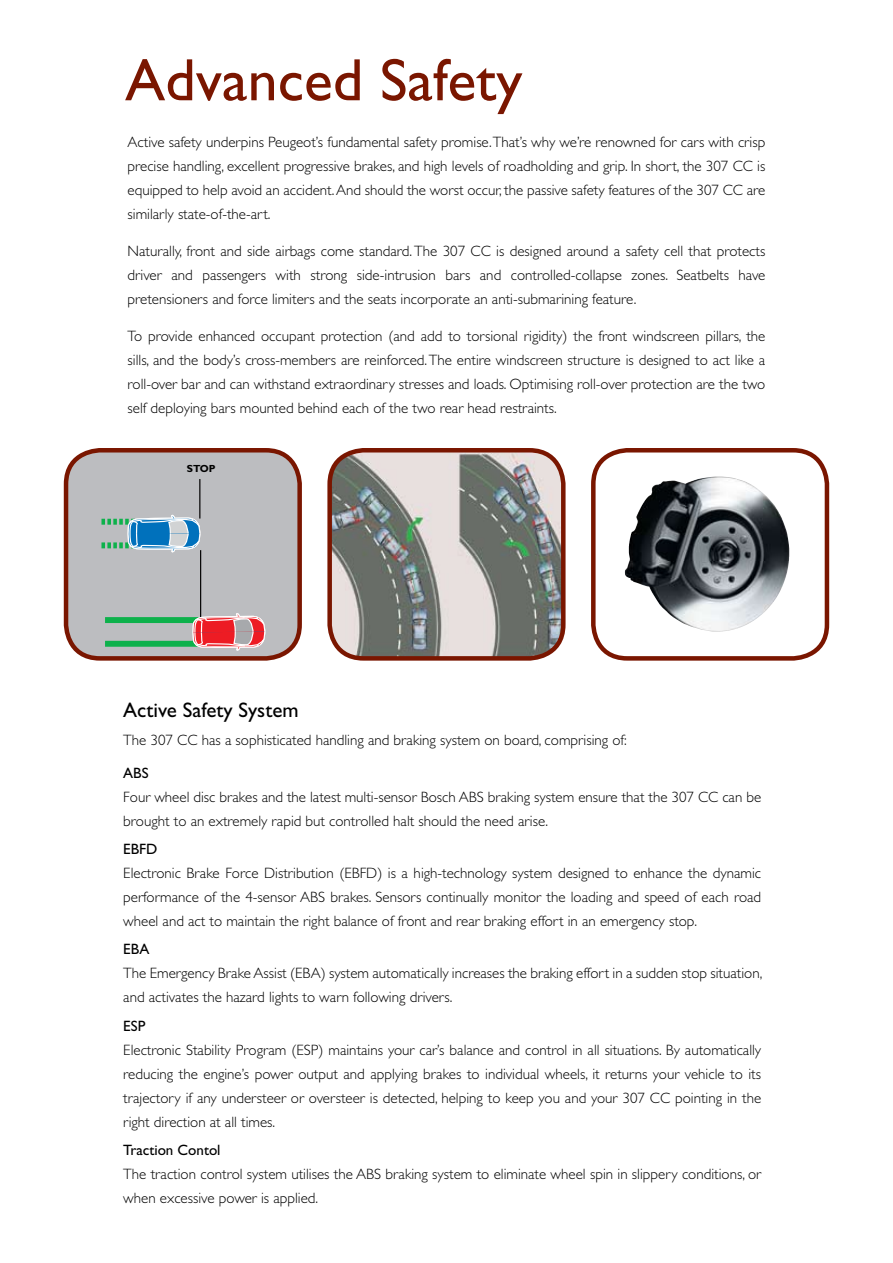
<style>
.page{position:relative;width:893px;height:1263px;background:#fff}
.page>*{position:absolute;margin:0;border:0;box-sizing:border-box;transform-origin:0 0}
.t1{font:60px "Gill Sans";color:#7a1600}
.t2{font:21px "Gill Sans";color:#000}
.t3{font:300 15px/24px "Gill Sans";color:#000;text-align:justify}
.t4{font:15px "Gill Sans";color:#000}
.t5{font:700 10.35px "Gill Sans";color:#000}
</style>
<div class="page">
<div style="left:68px;top:450px;width:229px;height:206px;background:#bcbdc0"></div>
<svg style="left:101px;top:515px;width:100px;height:38px;background:#80afc4"></svg>
<div style="left:105px;top:617px;width:102px;height:6px;background:#0db14b"></div>
<div style="left:105px;top:641px;width:102px;height:6px;background:#0db14b"></div>
<hr style="left:199px;top:479px;width:1px;height:39px;background:#000">
<hr style="left:200px;top:550px;width:1px;height:68px;background:#000">
<svg style="left:192px;top:613px;width:74px;height:38px;background:#da8083"></svg>
<div style="left:64px;top:448px;width:238px;height:213px;border:4px solid #7a1600;border-radius:34px"></div>
<img style="left:332px;top:453px;width:229px;height:203px">
<div style="left:327px;top:448px;width:239px;height:213px;border:4px solid #7a1600;border-radius:34px"></div>
<img style="left:624px;top:478px;width:78px;height:108px">
<div style="left:591px;top:448px;width:238px;height:213px;border:4px solid #7a1600;border-radius:34px"></div>
<h1 class="t1" style="left:125px;top:46px;width:399px">Advanced Safety</h1>
<p class="t3" style="left:128px;top:130px;width:639px">Active safety underpins Peugeot’s fundamental safety promise.That’s why we’re renowned for cars with crisp precise handling, excellent progressive brakes, and high levels of roadholding and grip. In short, the 307 CC is equipped to help avoid an accident. And should the worst occur, the passive safety features of the 307 CC are similarly state-of-the-art.</p>
<p class="t3" style="left:128px;top:239px;width:639px">Naturally, front and side airbags come standard. The 307 CC is designed around a safety cell that protects driver and passengers with strong side-intrusion bars and controlled-collapse zones. Seatbelts have pretensioners and force limiters and the seats incorporate an anti-submarining feature.</p>
<p class="t3" style="left:128px;top:324px;width:639px">To provide enhanced occupant protection (and add to torsional rigidity) the front windscreen pillars, the sills, and the body’s cross-members are reinforced. The entire windscreen structure is designed to act like a roll-over bar and can withstand extraordinary stresses and loads. Optimising roll-over protection are the two self deploying bars mounted behind each of the two rear head restraints.</p>
<p class="t5" style="left:187px;top:463px;width:30px">STOP</p>
<h2 class="t2" style="left:123px;top:698px;width:177px">Active Safety System</h2>
<p class="t3" style="left:123px;top:728px;width:505px">The 307 CC has a sophisticated handling and braking system on board, comprising of:</p>
<p class="t4" style="left:123px;top:764px;width:27px">ABS</p>
<p class="t3" style="left:123px;top:785px;width:639px">Four wheel disc brakes and the latest multi-sensor Bosch ABS braking system ensure that the 307 CC can be brought to an extremely rapid but controlled halt should the need arise.</p>
<p class="t4" style="left:123px;top:840px;width:36px">EBFD</p>
<p class="t3" style="left:123px;top:861px;width:639px">Electronic Brake Force Distribution (EBFD) is a high-technology system designed to enhance the dynamic performance of the 4-sensor ABS brakes. Sensors continually monitor the loading and speed of each road wheel and act to maintain the right balance of front and rear braking effort in an emergency stop.</p>
<p class="t4" style="left:123px;top:941px;width:28px">EBA</p>
<p class="t3" style="left:123px;top:961px;width:640px">The Emergency Brake Assist (EBA) system automatically increases the braking effort in a sudden stop situation, and activates the hazard lights to warn following drivers.</p>
<p class="t4" style="left:123px;top:1017px;width:24px">ESP</p>
<p class="t3" style="left:123px;top:1037px;width:639px">Electronic Stability Program (ESP) maintains your car’s balance and control in all situations. By automatically reducing the engine’s power output and applying brakes to individual wheels, it returns your vehicle to its trajectory if any understeer or oversteer is detected, helping to keep you and your 307 CC pointing in the right direction at all times.</p>
<p class="t4" style="left:123px;top:1141px;width:99px">Traction Contol</p>
<p class="t3" style="left:123px;top:1162px;width:639px">The traction control system utilises the ABS braking system to eliminate wheel spin in slippery conditions, or when excessive power is applied.</p>
</div>
